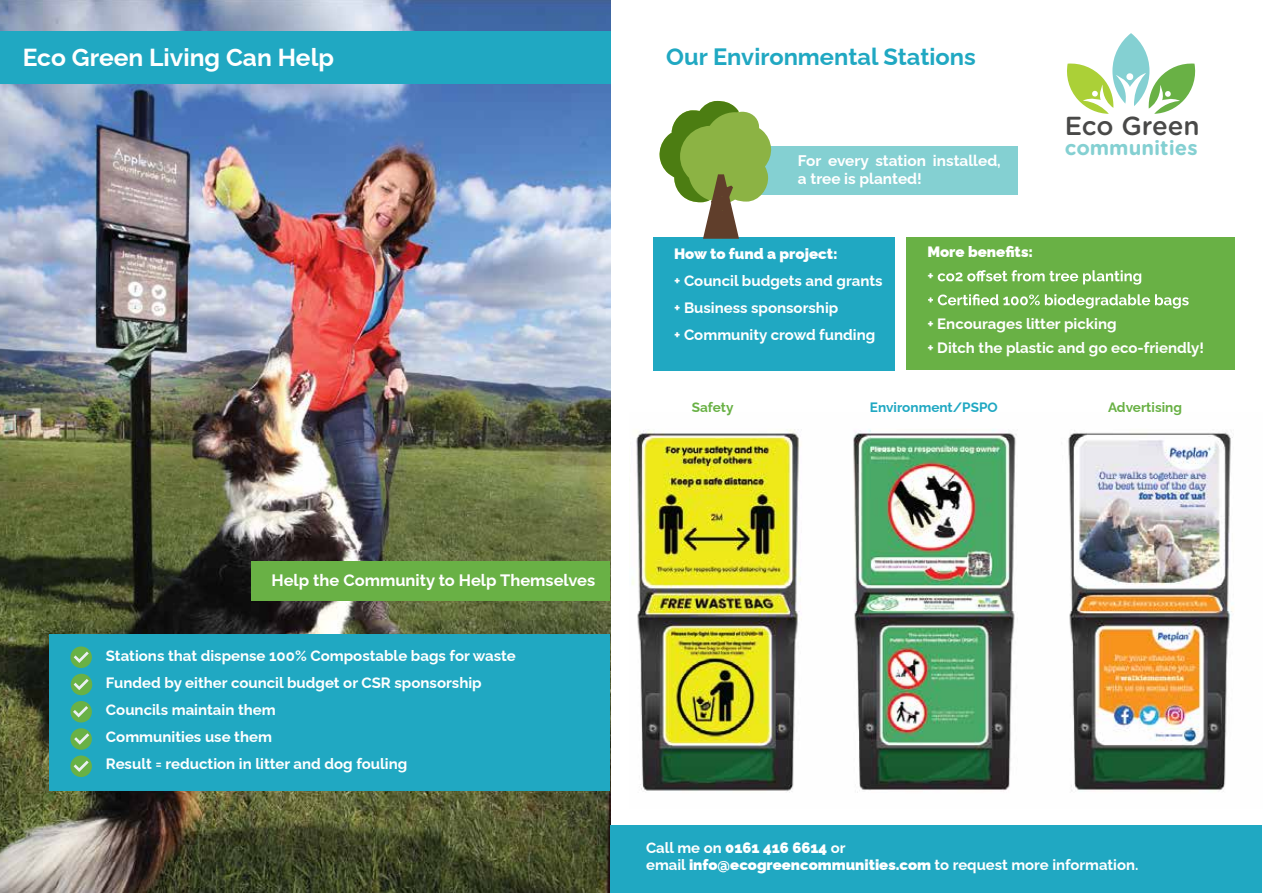
<style>
.page{position:relative;width:1263px;height:893px;background:#fff}
.page>*{position:absolute;margin:0;border:0;box-sizing:border-box;transform-origin:0 0}
.t1{font:500 26.1px "Gotham Rounded";letter-spacing:-.005em;color:#494948}
.t2{font:700 24.6px "Raleway";color:#fff}
.t3{font:700 23.7px "Raleway";color:#20a8c2}
.t4{font:700 20.4px "Gotham Rounded";color:#84d0d2}
.t5{font:700 16.5px "Raleway";color:#fff}
.t6{font:700 15.3px/18.5px "Raleway";color:#fff}
.t7{font:700 15px/27px "Raleway";color:#fff}
.t8{font:900 15px "Raleway";color:#fff}
.t9{font:700 14.85px/17.9px "Raleway";color:#fff}
.t10{font:700 13.5px "Raleway";color:#69b145}
.t11{font:700 13.5px "Raleway";color:#20a8c2}
.s1{font-weight:900}
</style>
<div class="page">
<div style="left:736px;top:146px;width:281px;height:48px;background:#84d0d2"></div>
<div style="left:653px;top:237px;width:242px;height:133px;background:#20a8c2"></div>
<svg style="left:659px;top:101px;width:112px;height:138px"></svg>
<img style="left:0;top:0;width:610px;height:893px">
<div style="left:0;top:31px;width:610px;height:52px;background:#20a8c2"></div>
<div style="left:49px;top:634px;width:561px;height:157px;background:#20a8c2"></div>
<img style="left:631px;top:429px;width:603px;height:364px">
<div style="left:252px;top:561px;width:358px;height:39px;background:#69b145"></div>
<svg style="left:1067px;top:33px;width:129px;height:81px"></svg>
<div style="left:905px;top:237px;width:329px;height:132px;background:#69b145"></div>
<svg style="left:938px;top:270px;width:203px;height:15px"></svg>
<svg style="left:928px;top:294px;width:261px;height:15px"></svg>
<svg style="left:70px;top:646px;width:22px;height:22px"></svg>
<svg style="left:74px;top:652px;width:15px;height:11px"></svg>
<div style="left:71px;top:674px;width:21px;height:21px;background:#69b145;border-radius:50%"></div>
<svg style="left:74px;top:679px;width:15px;height:11px"></svg>
<div style="left:70px;top:701px;width:22px;height:21px;background:#69b145;border-radius:50%"></div>
<svg style="left:73px;top:706px;width:15px;height:11px"></svg>
<svg style="left:70px;top:728px;width:22px;height:22px"></svg>
<svg style="left:74px;top:733px;width:15px;height:12px"></svg>
<svg style="left:70px;top:755px;width:22px;height:22px"></svg>
<svg style="left:74px;top:761px;width:15px;height:11px"></svg>
<div style="left:610px;top:826px;width:652px;height:67px;background:#20a8c2"></div>
<h2 class="t2" style="left:23px;top:37px;width:313px">Eco Green Living Can Help</h2>
<h3 class="t3" style="left:666px;top:38px;width:311px">Our Environmental Stations</h3>
<p class="t6" style="left:798px;top:149px;width:204px">For every station installed, a tree is planted!</p>
<h1 class="t1" style="left:1065px;top:108px;width:136px">Eco Green</h1>
<h3 class="t4" style="left:1065px;top:133px;width:134px">communities</h3>
<p class="t8" style="left:674px;top:241px;width:165px">How to fund a project:</p>
<p class="t7" style="left:674px;top:265px;width:210px">+ Council budgets and grants + Business sponsorship<br>+ Community crowd funding</p>
<p class="t8" style="left:927px;top:240px;width:107px">More benefits:</p>
<p class="t7" style="left:927px;top:261px;width:8px">+</p>
<p class="t7" style="left:927px;top:310px;width:278px;line-height:24px">+ Encourages litter picking<br>+ Ditch the plastic and go eco-friendly!</p>
<p class="t10" style="left:692px;top:397px;width:43px">Safety</p>
<p class="t11" style="left:870px;top:397px;width:129px">Environment/PSPO</p>
<p class="t10" style="left:1108px;top:396px;width:75px">Advertising</p>
<p class="t5" style="left:272px;top:567px;width:325px">Help the Community to Help Themselves</p>
<p class="t7" style="left:106px;top:641px;width:411px">Stations that dispense 100% Compostable bags for waste Funded by either council budget or CSR sponsorship Councils maintain them<br>Communities use them<br>Result = reduction in litter and dog fouling</p>
<p class="t9" style="left:646px;top:837px;width:494px">Call me on <span class="s1">0161 416 6614</span> or<br>email <span class="s1">info@ecogreencommunities.com</span> to request more information.</p>
</div>
